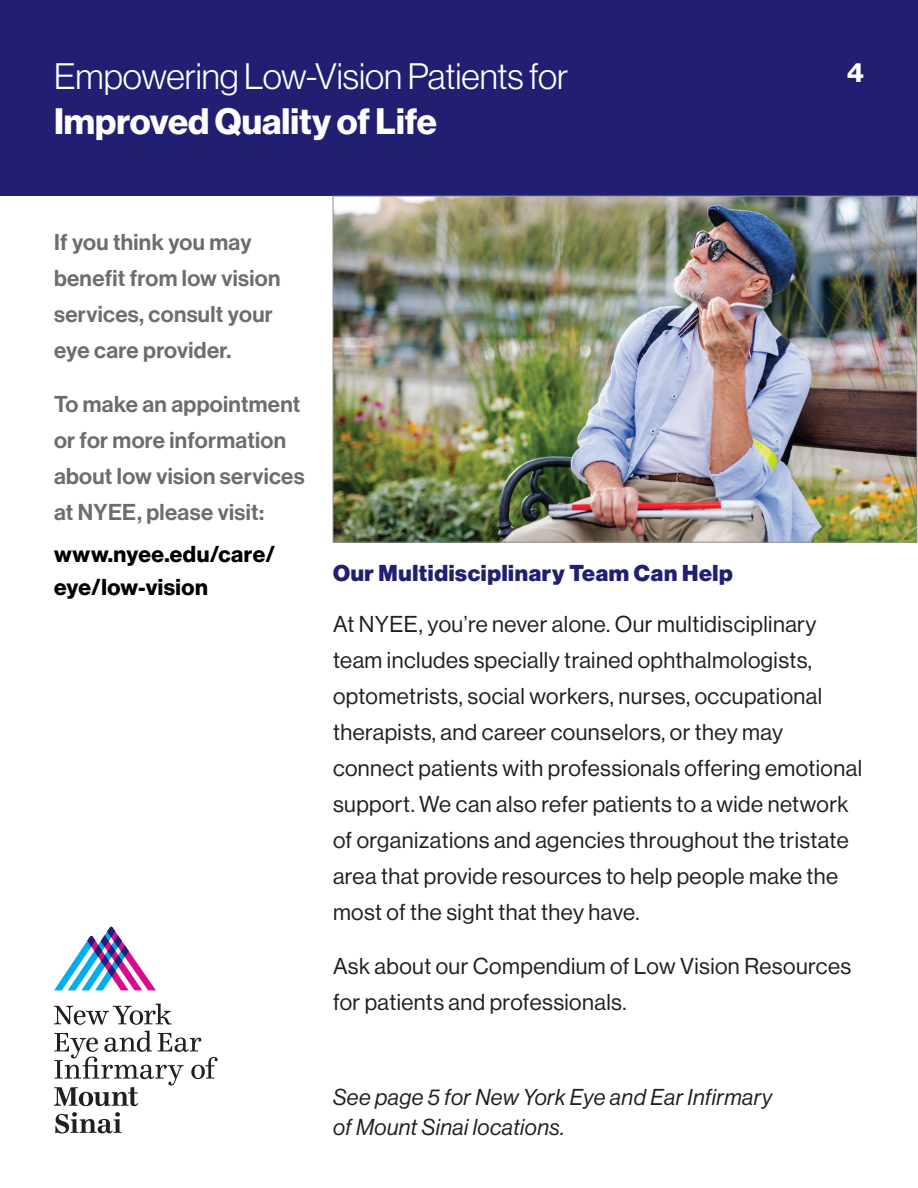
<style>
.page{position:relative;width:918px;height:1188px;background:#fff}
.page>*{position:absolute;margin:0;border:0;box-sizing:border-box;transform-origin:0 0}
.t1{font:36px "N Haas Grotesk DS Std 45 Lt";color:#fff}
.t2{font:36px "N Haas Grotesk DS Std 75 Bd";color:#fff}
.t3{font:27px "N Haas Grotesk DS Std 75 Bd";color:#fff}
.t4{font:22.5px/36px "N Haas Grotesk DS Std 55 Rg";letter-spacing:.02em;color:#231f20}
.t5{font:22.5px/36px "N Haas Grotesk DS Std 65 Md";letter-spacing:.015em;color:#6c6d70}
.t6{font:22.5px/30px "N Haas Grotesk DS Std 56 It";letter-spacing:.02em;color:#231f20}
.t7{font:22.5px/33px "N Haas Grotesk DS Std 75 Bd";letter-spacing:.02em;color:#000}
.t8{font:22.5px "N Haas Grotesk DS Std 95 Blk";letter-spacing:.03em;color:#221e72}
</style>
<div class="page">
<div style="left:0;top:0;width:918px;height:196px;background:#221e72"></div>
<img style="left:335px;top:198px;width:580px;height:343px">
<svg style="left:54px;top:927px;width:102px;height:63px"></svg>
<svg style="left:54px;top:1003px;width:118px;height:22px"></svg>
<svg style="left:54px;top:1031px;width:164px;height:75px"></svg>
<svg style="left:55px;top:1112px;width:66px;height:22px"></svg>
<h1 class="t1" style="left:54px;top:56px;width:516px">Empowering Low-Vision Patients for</h1>
<h1 class="t2" style="left:54px;top:101px;width:385px">Improved Quality of Life</h1>
<p class="t3" style="left:847px;top:57px;width:18px">4</p>
<p class="t5" style="left:54px;top:225px;width:228px">If you think you may benefit from low vision services, consult your eye care provider.</p>
<p class="t5" style="left:54px;top:387px;width:252px">To make an appointment or for more information about low vision services at NYEE, please visit:</p>
<p class="t7" style="left:54px;top:538px;width:223px">www.nyee.edu/care/ eye/low-vision</p>
<p class="t8" style="left:333px;top:560px;width:401px">Our Multidisciplinary Team Can Help</p>
<p class="t4" style="left:333px;top:606px;width:531px">At NYEE, you’re never alone. Our multidisciplinary team includes specially trained ophthalmologists, optometrists, social workers, nurses, occupational therapists, and career counselors, or they may connect patients with professionals offering emotional support. We can also refer patients to a wide network of organizations and agencies throughout the tristate area that provide resources to help people make the most of the sight that they have.</p>
<p class="t4" style="left:333px;top:948px;width:520px">Ask about our Compendium of Low Vision Resources for patients and professionals.</p>
<p class="t6" style="left:333px;top:1082px;width:441px">See page 5 for New York Eye and Ear Infirmary of Mount Sinai locations.</p>
</div>
